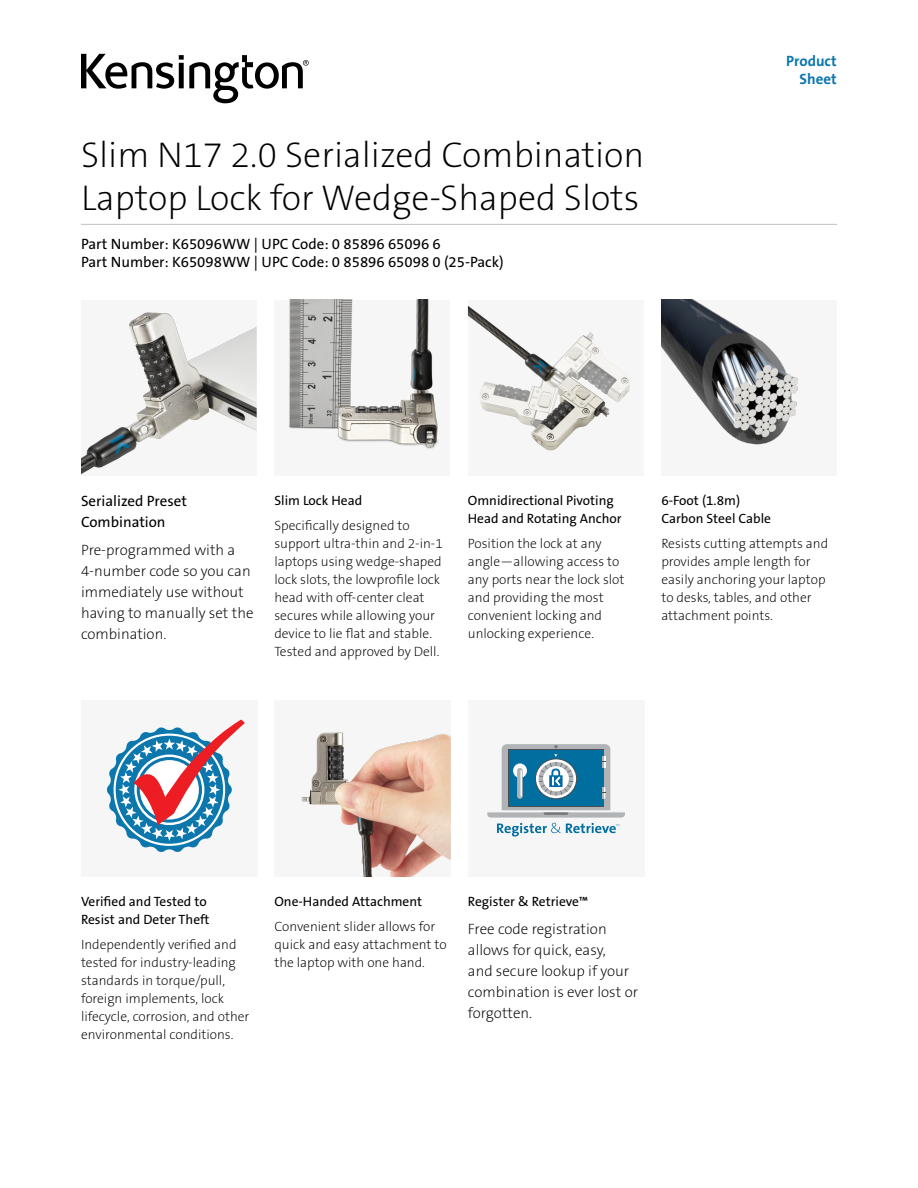
<style>
.page{position:relative;width:918px;height:1188px;background:#fff}
.page>*{position:absolute;margin:0;border:0;box-sizing:border-box;transform-origin:0 0}
.Product_Name{font:36px/43.2px "The Sans KENSINGTON2 XL";color:#000}
.Body{font:15px/21px "The Sans KENSINGTON2 XL";color:#000}
.Part_No__UPC{font:15px/18px "The Sans KENSINGTON5 Rg";color:#000}
.Body-2{font:15px/21px "The Sans KENSINGTON5 Rg";color:#000}
.Filetype_Header_Blue{font:15px "The Sans KENSINGTON7 Bd";color:#0b77ad}
.Features_Body{font:13.5px/18px "The Sans KENSINGTON2 XL";color:#000}
.t1{font:13.5px/18px "The Sans KENSINGTON5 Rg";color:#000}
</style>
<div class="page">
<hr style="left:81px;top:224px;width:756px;height:1px;background:#bcbec0">
<div style="left:81px;top:300px;width:176px;height:175px;background:#f6f6f6"></div>
<img style="left:81px;top:312px;width:176px;height:162px">
<img style="left:288px;top:300px;width:151px;height:150px">
<div style="left:468px;top:300px;width:176px;height:175px;background:#f6f6f6"></div>
<img style="left:468px;top:316px;width:162px;height:135px">
<div style="left:661px;top:300px;width:176px;height:175px;background:#f6f6f6"></div>
<img style="left:661px;top:300px;width:137px;height:145px">
<div style="left:81px;top:701px;width:176px;height:176px;background:#f6f6f6"></div>
<div style="left:274px;top:701px;width:177px;height:176px;background:#f6f6f6"></div>
<img style="left:302px;top:732px;width:149px;height:145px">
<div style="left:468px;top:701px;width:176px;height:176px;background:#f6f6f6"></div>
<svg style="left:81px;top:54px;width:228px;height:49px"></svg>
<svg style="left:107px;top:720px;width:138px;height:132px"></svg>
<svg style="left:487px;top:744px;width:138px;height:93px"></svg>
<h1 class="Product_Name" style="left:81px;top:135px;width:565px">Slim N17 2.0 Serialized Combination<br>Laptop Lock for Wedge-Shaped Slots</h1>
<h2 class="Part_No__UPC" style="left:81px;top:235px;width:424px">Part Number: K65096WW | UPC Code: 0 85896 65096 6<br>Part Number: K65098WW | UPC Code: 0 85896 65098 0 (25-Pack)</h2>
<p class="Filetype_Header_Blue" style="left:786px;top:53px;width:52px">Product</p>
<p class="Filetype_Header_Blue" style="left:800px;top:71px;width:39px">Sheet</p>
<p class="Body-2" style="left:81px;top:491px;width:107px">Serialized Preset<br>Combination</p>
<p class="Body" style="left:81px;top:540px;width:174px">Pre-programmed with a<br>4-number code so you can immediately use without having to manually set the combination.</p>
<h3 class="t1" style="left:274px;top:492px;width:89px">Slim Lock Head</h3>
<p class="Features_Body" style="left:274px;top:517px;width:170px">Specifically designed to support ultra-thin and 2-in-1 laptops using wedge-shaped lock slots, the lowprofile lock head with off-center cleat secures while allowing your device to lie flat and stable.<br>Tested and approved by Dell.</p>
<h3 class="t1" style="left:468px;top:492px;width:155px">Omnidirectional Pivoting<br>Head and Rotating Anchor</h3>
<p class="Features_Body" style="left:468px;top:535px;width:158px">Position the lock at any angle—allowing access to any ports near the lock slot and providing the most convenient locking and unlocking experience.</p>
<h3 class="t1" style="left:661px;top:492px;width:111px">6-Foot (1.8m)<br>Carbon Steel Cable</h3>
<p class="Features_Body" style="left:661px;top:535px;width:168px">Resists cutting attempts and provides ample length for easily anchoring your laptop to desks, tables, and other attachment points.</p>
<h3 class="t1" style="left:81px;top:893px;width:130px">Verified and Tested to<br>Resist and Deter Theft</h3>
<p class="Features_Body" style="left:81px;top:935px;width:170px">Independently verified and tested for industry-leading standards in torque/pull, foreign implements, lock lifecycle, corrosion, and other environmental conditions.</p>
<h3 class="t1" style="left:274px;top:893px;width:149px">One-Handed Attachment</h3>
<p class="Features_Body" style="left:274px;top:917px;width:174px">Convenient slider allows for quick and easy attachment to the laptop with one hand.</p>
<h3 class="t1" style="left:468px;top:893px;width:122px">Register &amp; Retrieve™</h3>
<p class="Body" style="left:468px;top:918px;width:172px">Free code registration allows for quick, easy,<br>and secure lookup if your combination is ever lost or forgotten.</p>
</div>
